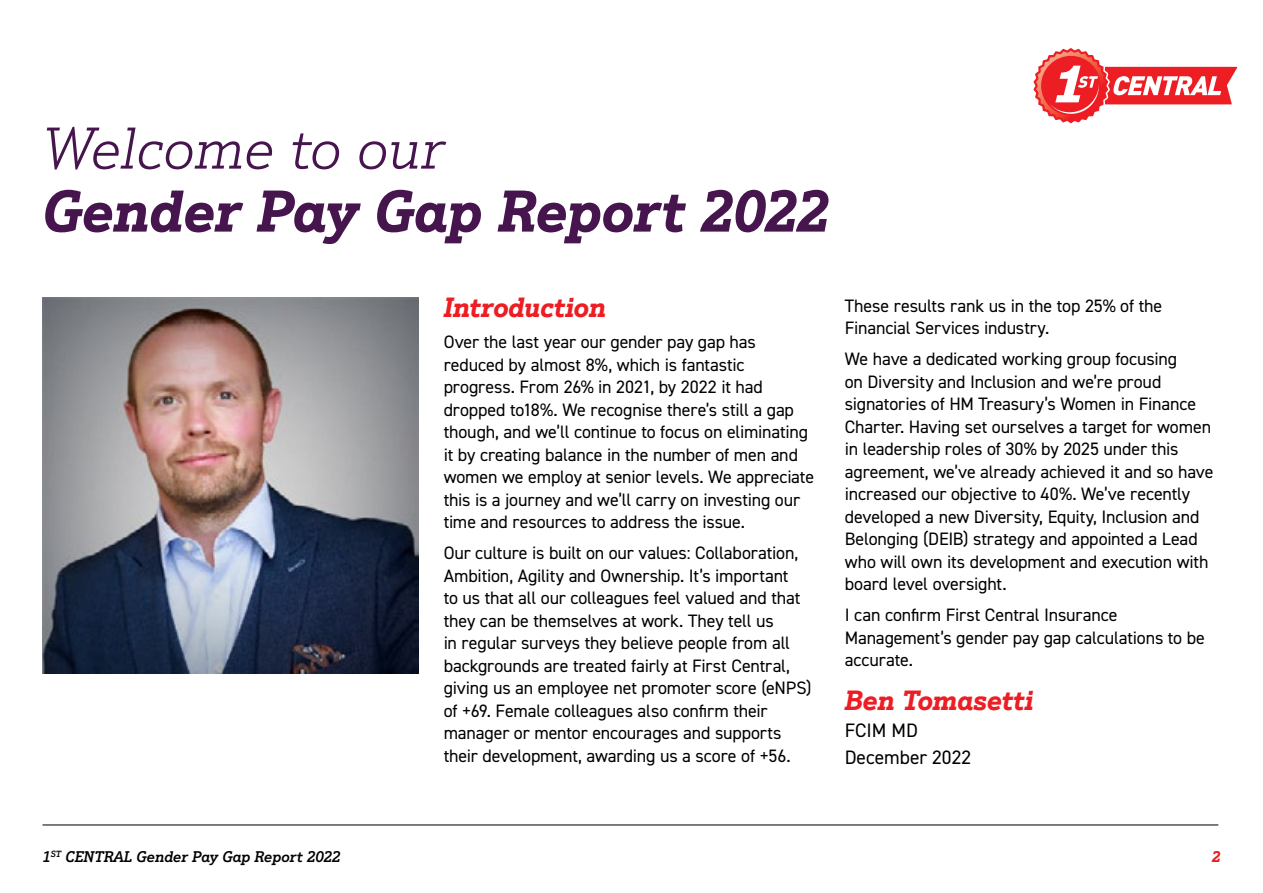
<style>
.page{position:relative;width:1263px;height:893px;background:#fff}
.page>*{position:absolute;margin:0;border:0;box-sizing:border-box;transform-origin:0 0}
.t1{font:italic 700 57px "Justus Pro";color:#46154e}
.t2{font:italic 300 57px "Justus Pro";color:#46154e}
.t3{font:italic 700 27px "Justus Pro";letter-spacing:-.005em;color:#ed1d24}
.t4{font:19.5px/27px "DIN2014";color:#000}
.t5{font:18px/22.5px "DIN2014";letter-spacing:-.01em;color:#000}
.t6{font:italic 500 15px "Justus Pro";color:#000}
.t7{font:italic 700 15px "Justus Pro";color:#ed1d24}
</style>
<div class="page">
<svg style="left:1033px;top:48px;width:204px;height:76px"></svg>
<hr style="left:43px;top:824px;width:1175px;height:2px;background:#515254">
<img style="left:43px;top:298px;width:375px;height:375px">
<h1 class="t2" style="left:43px;top:113px;width:404px">Welcome to our</h1>
<h1 class="t1" style="left:43px;top:174px;width:788px">Gender Pay Gap Report 2022</h1>
<h2 class="t3" style="left:444px;top:290px;width:164px">Introduction</h2>
<p class="t5" style="left:444px;top:330px;width:372px">Over the last year our gender pay gap has reduced by almost 8%, which is fantastic progress. From 26% in 2021, by 2022 it had dropped to18%. We recognise there’s still a gap though, and we’ll continue to focus on eliminating it by creating balance in the number of men and women we employ at senior levels. We appreciate this is a journey and we’ll carry on investing our time and resources to address the issue.</p>
<p class="t5" style="left:444px;top:541px;width:369px">Our culture is built on our values: Collaboration, Ambition, Agility and Ownership. It’s important<br>to us that all our colleagues feel valued and that they can be themselves at work. They tell us<br>in regular surveys they believe people from all backgrounds are treated fairly at First Central, giving us an employee net promoter score (eNPS) of +69. Female colleagues also confirm their manager or mentor encourages and supports their development, awarding us a score of +56.</p>
<p class="t5" style="left:845px;top:294px;width:319px">These results rank us in the top 25% of the<br>Financial Services industry.</p>
<p class="t5" style="left:845px;top:347px;width:370px">We have a dedicated working group focusing<br>on Diversity and Inclusion and we’re proud signatories of HM Treasury’s Women in Finance Charter. Having set ourselves a target for women in leadership roles of 30% by 2025 under this agreement, we’ve already achieved it and so have increased our objective to 40%. We’ve recently developed a new Diversity, Equity, Inclusion and Belonging (DEIB) strategy and appointed a Lead who will own its development and execution with board level oversight.</p>
<p class="t5" style="left:845px;top:603px;width:362px">I can confirm First Central Insurance<br>Management’s gender pay gap calculations to be accurate.</p>
<h2 class="t3" style="left:845px;top:683px;width:190px">Ben Tomasetti</h2>
<p class="t4" style="left:845px;top:717px;width:128px">FCIM MD<br>December 2022</p>
<p class="t6" style="left:43px;top:847px;width:300px">1<sup>ST</sup> CENTRAL Gender Pay Gap Report 2022</p>
<p class="t7" style="left:1212px;top:846px;width:10px">2</p>
</div>
